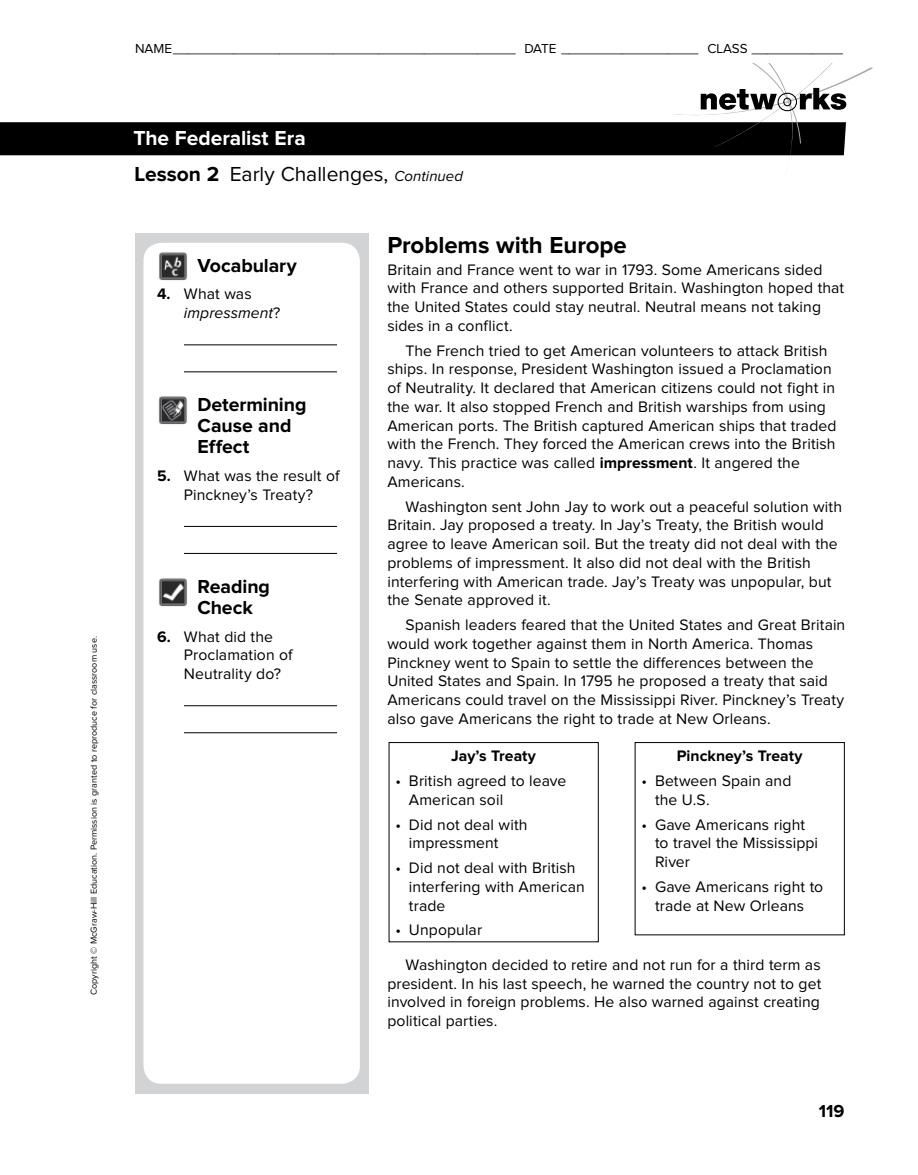
<style>
.page{position:relative;width:918px;height:1175px;background:#fff}
.page>*{position:absolute;margin:0;border:0;box-sizing:border-box;transform-origin:0 0}
.t1{font:700 24px "Proxima Nova";letter-spacing:-.005em;color:#000}
.t2{font:21px "Proxima Nova";letter-spacing:-.005em;color:#000}
.t3{font:700 21px "Proxima Nova";letter-spacing:-.005em;color:#fff}
.t4{font:700 19.5px/21px "Proxima Nova";letter-spacing:-.005em;color:#000}
.t5{font:700 18px "Proxima Nova";color:#000}
.t6{font:15.75px/18.8px "Proxima Nova";letter-spacing:.005em;color:#000}
.t7{font:700 15.75px "Proxima Nova";color:#000}
.t8{font:italic 15.75px/18.8px "Proxima Nova";color:#000}
.t9{font:13.5px "Proxima Nova";color:#000}
.t10{font:9px "Proxima Nova";color:#000}
.s1{font-weight:700}
.s2{font-style:italic;font-size:15px}
.s3{font-weight:700;font-style:normal}
.s4{font-style:normal}
</style>
<div class="page">
<svg style="left:0;top:63px;width:873px;height:93px"></svg>
<div style="left:135px;top:234px;width:234px;height:860px;background:#d1d3d4"></div>
<div style="left:144px;top:243px;width:216px;height:840px;background:#fff;border-radius:18px"></div>
<hr style="left:184px;top:344px;width:153px;height:1px;background:#000">
<hr style="left:184px;top:371px;width:153px;height:1px;background:#000">
<hr style="left:184px;top:526px;width:153px;height:1px;background:#000">
<hr style="left:184px;top:553px;width:153px;height:1px;background:#000">
<hr style="left:184px;top:705px;width:153px;height:1px;background:#000">
<hr style="left:184px;top:732px;width:153px;height:1px;background:#000">
<img style="left:159px;top:252px;width:28px;height:29px">
<img style="left:158px;top:396px;width:29px;height:29px">
<img style="left:159px;top:578px;width:28px;height:29px">
<div style="left:389px;top:742px;width:210px;height:200px;border:1px solid #000"></div>
<div style="left:635px;top:742px;width:210px;height:193px;border:1px solid #000"></div>
<p class="t10" style="left:89px;top:995px;width:360px;rotate:-90deg">Copyright © McGraw-Hill Education. Permission is granted to reproduce for classroom use.</p>
<p class="t9" style="left:135px;top:41px;width:710px">NAME_____________________________________________ DATE __________________ CLASS ____________</p>
<h2 class="t3" style="left:133px;top:126px;width:174px">The Federalist Era</h2>
<h2 class="t2" style="left:135px;top:162px;width:330px"><span class="s1">Lesson 2</span> Early Challenges, <span class="s2">Continued</span></h2>
<p class="t4" style="left:197px;top:255px;width:101px">Vocabulary</p>
<p class="t8" style="left:184px;top:285px;width:98px;text-indent:-27px"><span class="s3">4.</span> <span class="s4">What was </span>impressment<span class="s4">?</span></p>
<p class="t4" style="left:198px;top:395px;width:110px">Determining<br>Cause and<br>Effect</p>
<p class="t6" style="left:157px;top:467px;width:184px;text-align:center"><span class="s1">5.</span> What was the result of<br>Pinckney’s Treaty?</p>
<p class="t4" style="left:198px;top:576px;width:74px">Reading<br>Check</p>
<p class="t6" style="left:184px;top:627px;width:110px;text-indent:-27px"><span class="s1">6.</span> What did the<br>Proclamation of<br>Neutrality do?</p>
<h1 class="t1" style="left:387px;top:231px;width:241px">Problems with Europe</h1>
<p class="t6" style="left:387px;top:260px;width:458px">Britain and France went to war in 1793. Some Americans sided with France and others supported Britain. Washington hoped that the United States could stay neutral. Neutral means not taking sides in a conflict.</p>
<p class="t6" style="left:387px;top:341px;width:451px;text-indent:18px">The French tried to get American volunteers to attack British ships. In response, President Washington issued a Proclamation of Neutrality. It declared that American citizens could not fight in the war. It also stopped French and British warships from using American ports. The British captured American ships that traded with the French. They forced the American crews into the British navy. This practice was called <span class="s1">impressment</span>. It angered the Americans.</p>
<p class="t6" style="left:387px;top:497px;width:456px;text-indent:18px">Washington sent John Jay to work out a peaceful solution with Britain. Jay proposed a treaty. In Jay’s Treaty, the British would agree to leave American soil. But the treaty did not deal with the problems of impressment. It also did not deal with the British interfering with American trade. Jay’s Treaty was unpopular, but the Senate approved it.</p>
<p class="t6" style="left:387px;top:616px;width:459px;text-indent:18px">Spanish leaders feared that the United States and Great Britain would work together against them in North America. Thomas Pinckney went to Spain to settle the differences between the United States and Spain. In 1795 he proposed a treaty that said Americans could travel on the Mississippi River. Pinckney’s Treaty also gave Americans the right to trade at New Orleans.</p>
<p class="t7" style="left:451px;top:747px;width:86px">Jay’s Treaty</p>
<p class="t6" style="left:409px;top:772px;width:159px;text-indent:-14px">• British agreed to leave<br>American soil</p>
<p class="t6" style="left:409px;top:815px;width:120px;text-indent:-14px">• Did not deal with impressment</p>
<p class="t6" style="left:409px;top:859px;width:177px;text-indent:-14px">• Did not deal with British interfering with American trade</p>
<p class="t6" style="left:395px;top:921px;width:88px">• Unpopular</p>
<p class="t7" style="left:677px;top:747px;width:127px">Pinckney’s Treaty</p>
<p class="t6" style="left:655px;top:772px;width:138px;text-indent:-14px">• Between Spain and the U.S.</p>
<p class="t6" style="left:655px;top:815px;width:165px;text-indent:-14px">• Gave Americans right to travel the Mississippi<br>River</p>
<p class="t6" style="left:641px;top:877px;width:183px;text-align:center">• Gave Americans right to trade at New Orleans</p>
<p class="t6" style="left:387px;top:955px;width:435px;text-align:justify;text-indent:18px">Washington decided to retire and not run for a third term as president. In his last speech, he warned the country not to get involved in foreign problems. He also warned against creating political parties.</p>
<p class="t5" style="left:819px;top:1100px;width:27px">119</p>
</div>
